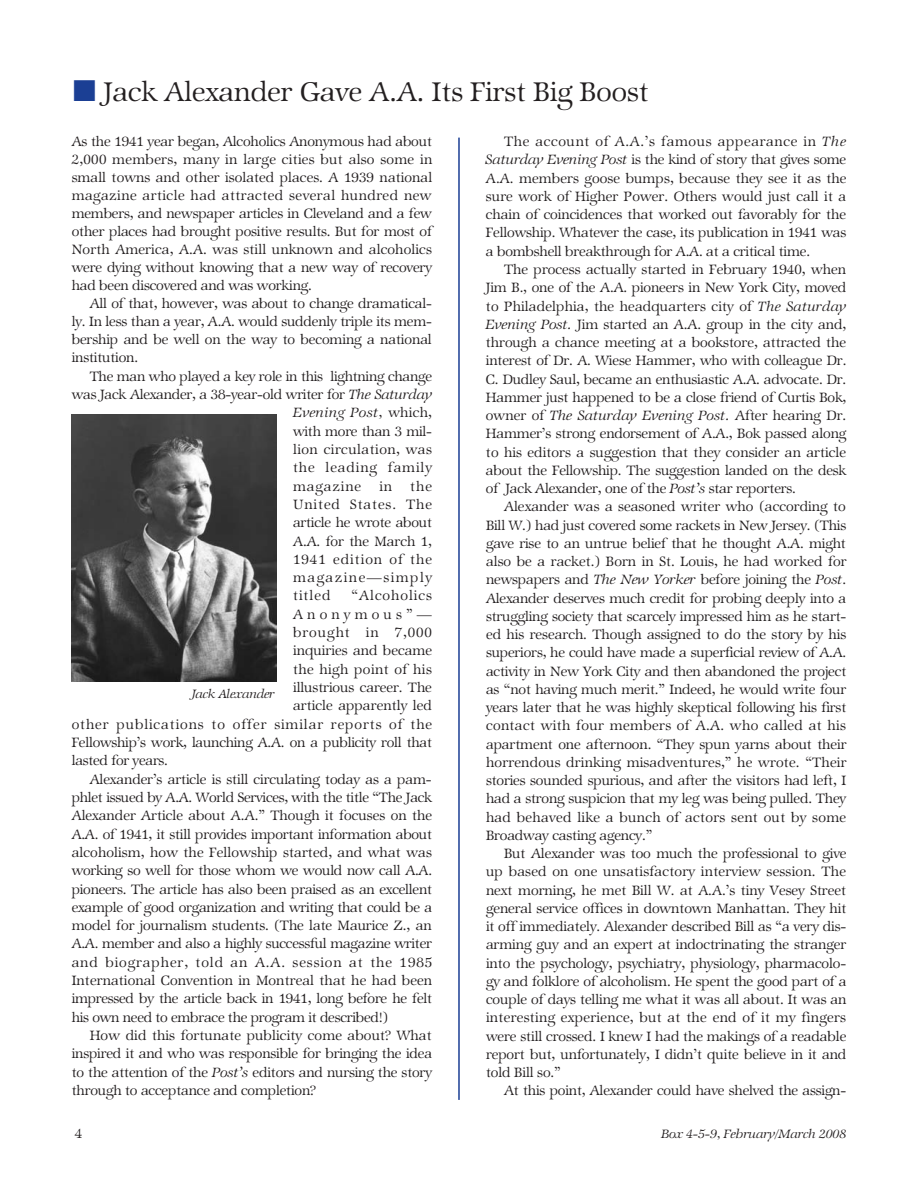
<style>
.page{position:relative;width:919px;height:1191px;background:#fff}
.page>*{position:absolute;margin:0;border:0;box-sizing:border-box;transform-origin:0 0}
.t1{font:30px "Zapf Internatl IT Cby BT Light";color:#231f20}
.t2{font:15px/18.3px "Zapf Internatl IT Cby BT Light";letter-spacing:-.01em;color:#231f20;text-align:justify}
.t3{font:15px "Zapf Internatl IT Cby BT Light";letter-spacing:.01em;color:#231f20}
.t4{font:15px "Zapf Internatl IT Cby BT Light";letter-spacing:.06em;color:#231f20}
.t5{font:15px "Zapf Internatl IT Cby BT Light Ital";letter-spacing:.01em;color:#231f20}
.t6{font:15px "Zapf Internatl IT Cby BT Light";letter-spacing:.065em;color:#231f20}
.t7{font:15px "Zapf Internatl IT Cby BT Light";letter-spacing:.025em;color:#231f20}
.t8{font:15px "Zapf Internatl IT Cby BT Light";letter-spacing:.275em;color:#231f20}
.t9{font:13.5px "Zapf Internatl IT Cby BT Light Ital";color:#231f20}
.t10{font:italic 300 13.5px "Zapf Internatl IT Cby BT";letter-spacing:-.01em;color:#231f20}
.s1{color:#1b3f94}
.s2{font-family:"Zapf Internatl IT Cby BT Light Ital"}
.s3{font-family:"Zapf Internatl IT Cby BT Light"}
</style>
<div class="page">
<svg style="left:71px;top:137px;width:389px;height:963px"></svg>
<h1 class="t1" style="left:73px;top:81px;width:577px"><span class="s1">■</span> Jack Alexander Gave A.A. Its First Big Boost</h1>
<p class="t2" style="left:72px;top:134px;width:362px">As the 1941 year began, Alcoholics Anonymous had about 2,000 members, many in large cities but also some in small towns and other isolated places. A 1939 national magazine article had attracted several hundred new members, and newspaper articles in Cleveland and a few other places had brought positive results. But for most of North America, A.A. was still unknown and alcoholics were dying without knowing that a new way of recovery had been discovered and was working.</p>
<p class="t2" style="left:72px;top:296px;width:362px;text-indent:18px">All of that, however, was about to change dramatical&shy;ly. In less than a year, A.A. would suddenly triple its mem&shy;bership and be well on the way to becoming a national institution.</p>
<p class="t2" style="left:72px;top:368px;width:362px;text-align:right">The man who played a key role in this lightning change was Jack Alexander, a 38-year-old writer for <span class="s2">The Saturday</span></p>
<p class="t5" style="left:293px;top:407px;width:140px">Evening Post, <span class="s3">which,</span></p>
<p class="t2" style="left:293px;top:423px;width:140px">with more than 3 mil&shy;lion circulation, was the leading family magazine in the United States. The article he wrote about A.A. for the March 1, 1941 edition of the magazine—simply titled</p>
<p class="t6" style="left:351px;top:590px;width:82px">“Alcoholics</p>
<p class="t8" style="left:293px;top:608px;width:140px">Anonymous”—</p>
<p class="t6" style="left:293px;top:626px;width:140px">brought in 7,000</p>
<p class="t2" style="left:293px;top:643px;width:140px">inquiries and became</p>
<p class="t7" style="left:293px;top:663px;width:140px">the high point of his</p>
<p class="t2" style="left:293px;top:679px;width:140px">illustrious career. The</p>
<p class="t2" style="left:293px;top:698px;width:140px">article apparently led</p>
<p class="t4" style="left:72px;top:718px;width:362px">other publications to offer similar reports of the</p>
<p class="t2" style="left:72px;top:734px;width:362px">Fellowship’s work, launching A.A. on a publicity roll that</p>
<p class="t2" style="left:72px;top:753px;width:98px">lasted for years.</p>
<p class="t2" style="left:90px;top:771px;width:343px">Alexander’s article is still circulating today as a pam-</p>
<p class="t2" style="left:72px;top:789px;width:362px">phlet issued by A.A. World Services, with the title “The Jack</p>
<p class="t2" style="left:72px;top:808px;width:362px">Alexander Article about A.A.” Though it focuses on the</p>
<p class="t2" style="left:72px;top:826px;width:362px">A.A. of 1941, it still provides important information about</p>
<p class="t3" style="left:72px;top:846px;width:361px">alcoholism, how the Fellowship started, and what was</p>
<p class="t2" style="left:72px;top:862px;width:362px">working so well for those whom we would now call A.A.</p>
<p class="t2" style="left:72px;top:881px;width:362px">pioneers. The article has also been praised as an excellent</p>
<p class="t2" style="left:72px;top:899px;width:362px">example of good organization and writing that could be a</p>
<p class="t2" style="left:72px;top:917px;width:361px">model for journalism students. (The late Maurice Z., an</p>
<p class="t2" style="left:72px;top:936px;width:362px">A.A. member and also a highly successful magazine writer</p>
<p class="t4" style="left:72px;top:956px;width:362px">and biographer, told an A.A. session at the 1985</p>
<p class="t2" style="left:72px;top:972px;width:362px">International Convention in Montreal that he had been</p>
<p class="t2" style="left:72px;top:991px;width:362px">impressed by the article back in 1941, long before he felt</p>
<p class="t2" style="left:72px;top:1009px;width:318px">his own need to embrace the program it described!)</p>
<p class="t3" style="left:90px;top:1029px;width:343px">How did this fortunate publicity come about? What</p>
<p class="t2" style="left:72px;top:1045px;width:362px">inspired it and who was responsible for bringing the idea</p>
<p class="t2" style="left:72px;top:1064px;width:362px">to the attention of the <span class="s2">Post’s</span> editors and nursing the story</p>
<p class="t2" style="left:72px;top:1082px;width:246px">through to acceptance and completion?</p>
<p class="t10" style="left:192px;top:686px;width:84px">Jack Alexander</p>
<p class="t2" style="left:486px;top:134px;width:362px;text-indent:18px">The account of A.A.’s famous appearance in <span class="s2">The Saturday Evening Post</span> is the kind of story that gives some A.A. members goose bumps, because they see it as the sure work of Higher Power. Others would just call it a chain of coincidences that worked out favorably for the Fellowship. Whatever the case, its publication in 1941 was a bombshell breakthrough for A.A. at a critical time.</p>
<p class="t2" style="left:486px;top:262px;width:362px;text-indent:18px">The process actually started in February 1940, when Jim B., one of the A.A. pioneers in New York City, moved to Philadelphia, the headquarters city of <span class="s2">The Saturday Evening Post.</span> Jim started an A.A. group in the city and, through a chance meeting at a bookstore, attracted the interest of Dr. A. Wiese Hammer, who with colleague Dr.<br>C. Dudley Saul, became an enthusiastic A.A. advocate. Dr.<br>Hammer just happened to be a close friend of Curtis Bok,</p>
<p class="t5" style="left:486px;top:409px;width:362px"><span class="s3">owner of</span> The Saturday Evening Post. <span class="s3">After hearing Dr.</span></p>
<p class="t2" style="left:486px;top:426px;width:362px">Hammer’s strong endorsement of A.A., Bok passed along to his editors a suggestion that they consider an article about the Fellowship. The suggestion landed on the desk of Jack Alexander, one of the <span class="s2">Post’s</span> star reporters.</p>
<p class="t2" style="left:486px;top:499px;width:362px;text-indent:18px">Alexander was a seasoned writer who (according to Bill W.) had just covered some rackets in New Jersey. (This gave rise to an untrue belief that he thought A.A. might also be a racket.) Born in St. Louis, he had worked for newspapers and <span class="s2">The New Yorker</span> before joining the <span class="s2">Post</span>.<br>Alexander deserves much credit for probing deeply into a struggling society that scarcely impressed him as he start&shy;ed his research. Though assigned to do the story by his superiors, he could have made a superficial review of A.A. activity in New York City and then abandoned the project as “not having much merit.” Indeed, he would write four years later that he was highly skeptical following his first contact with four members of A.A. who called at his apartment one afternoon. “They spun yarns about their horrendous drinking misadventures,” he wrote. “Their stories sounded spurious, and after the visitors had left, I had a strong suspicion that my leg was being pulled. They had behaved like a bunch of actors sent out by some Broadway casting agency.”</p>
<p class="t2" style="left:486px;top:845px;width:362px;text-indent:18px">But Alexander was too much the professional to give up based on one unsatisfactory interview session. The next morning, he met Bill W. at A.A.’s tiny Vesey Street general service offices in downtown Manhattan. They hit it off immediately. Alexander described Bill as “a very dis&shy;arming guy and an expert at indoctrinating the stranger into the psychology, psychiatry, physiology, pharmacolo&shy;gy and folklore of alcoholism. He spent the good part of a couple of days telling me what it was all about. It was an interesting experience, but at the end of it my fingers were still crossed. I knew I had the makings of a readable report but, unfortunately, I didn’t quite believe in it and told Bill so.”</p>
<p class="t2" style="left:504px;top:1083px;width:344px">At this point, Alexander could have shelved the assign-</p>
<p class="t2" style="left:75px;top:1125px;width:9px">4</p>
<p class="t9" style="left:661px;top:1127px;width:186px">Box 4-5-9, February/March 2008</p>
</div>
